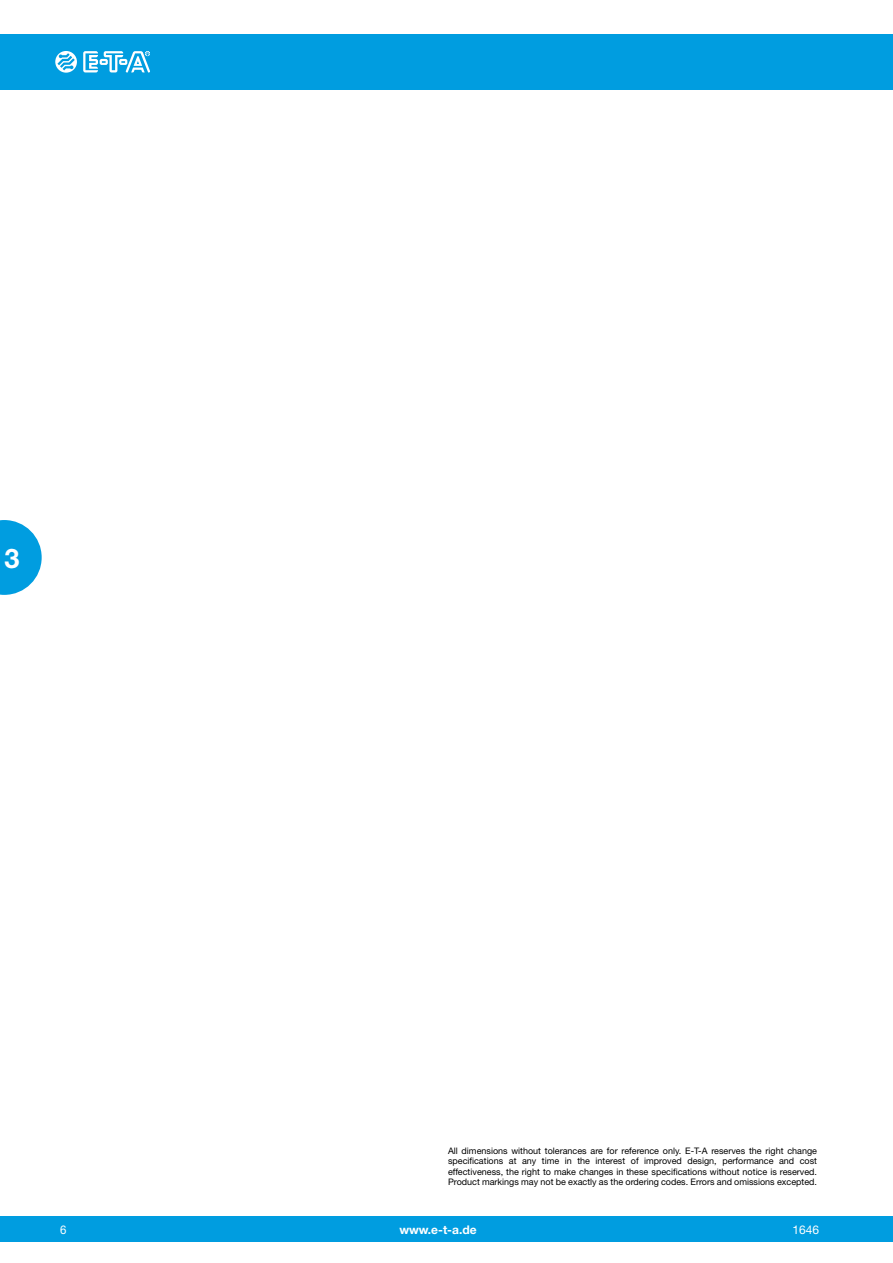
<style>
.page{position:relative;width:893px;height:1263px;background:#fff}
.page>*{position:absolute;margin:0;border:0;box-sizing:border-box;transform-origin:0 0}
.t1{font:700 27px "Helvetica Neue LT";color:#fff}
.t2{font:700 12px "Helvetica Neue LT";color:#fff}
.t3{font:12px "Helvetica Neue LT";color:#fff}
.t4{font:12px "Helvetica Neue LT";color:#fff;scale:.95 1}
.t5{font:9px/10.5px "Helvetica Neue LT";color:#000;text-align:justify}
</style>
<div class="page">
<div style="left:0;top:34px;width:893px;height:55px;background:#009de0"></div>
<div style="left:0;top:1216px;width:893px;height:26px;background:#009de0"></div>
<svg style="left:55px;top:51px;width:22px;height:22px"></svg>
<svg style="left:83px;top:51px;width:67px;height:21px"></svg>
<svg style="left:0;top:520px;width:42px;height:75px"></svg>
<h1 class="t1" style="left:4px;top:543px;width:17px">3</h1>
<p class="t5" style="left:448px;top:1146px;width:371px">All dimensions without tolerances are for reference only. E-T-A reserves the right change specifications at any time in the interest of improved design, performance and cost effectiveness, the right to make changes in these specifications without notice is reserved.<br>Product markings may not be exactly as the ordering codes. Errors and omissions excepted.</p>
<h2 class="t4" style="left:60px;top:1223px;width:8px">6</h2>
<h2 class="t2" style="left:399px;top:1222px;width:79px">www.e-t-a.de</h2>
<h2 class="t3" style="left:792px;top:1222px;width:28px">1646</h2>
</div>
